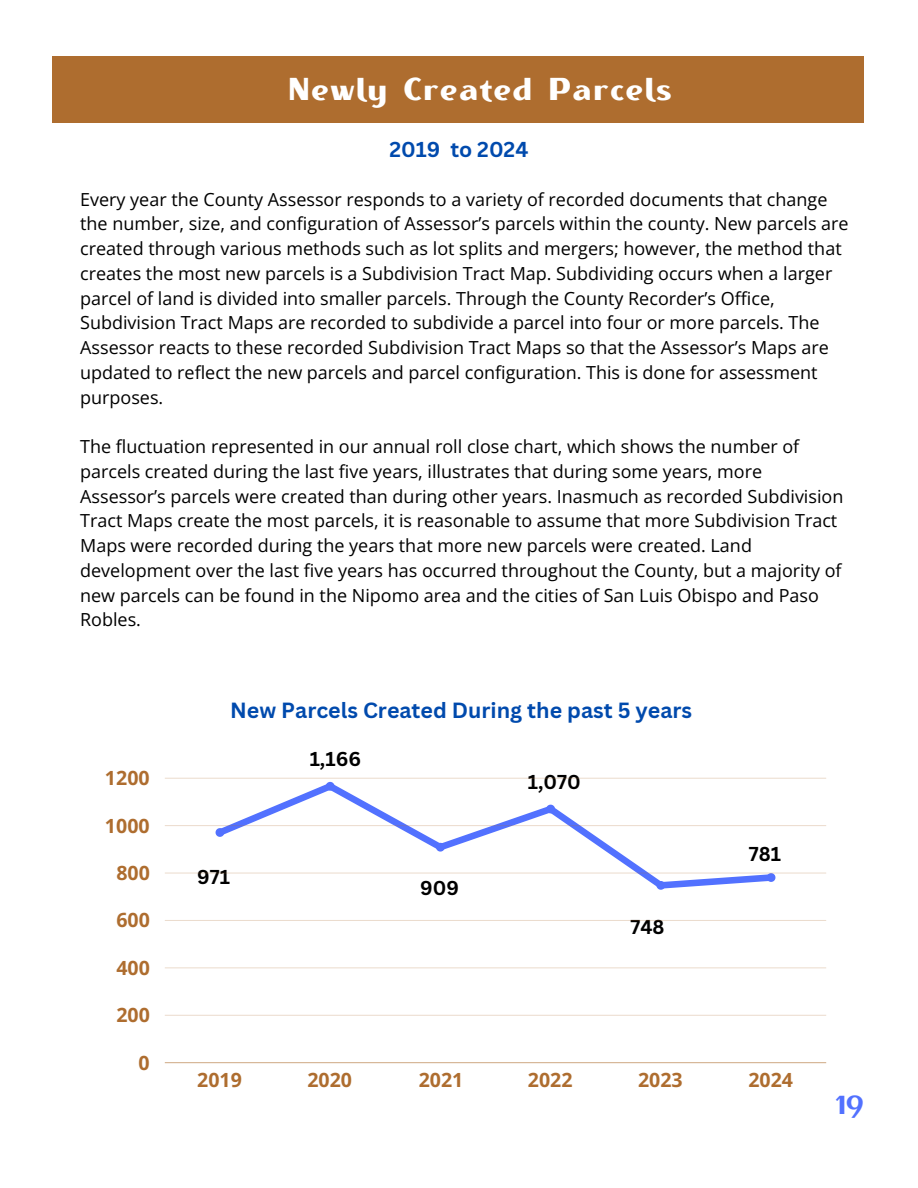
<style>
.page{position:relative;width:918px;height:1188px;background:#fff}
.page>*{position:absolute;margin:0;border:0;box-sizing:border-box;transform-origin:0 0}
.t1{font:700 31.5px "Ethna";letter-spacing:.06em;color:#fff}
.t2{font:31.5px "Ethna";color:#5271ff}
.t3{font:700 21.3px "Canva Sans";color:#004aad}
.t4{font:700 21px "Canva Sans";color:#004aad}
.t5{font:700 19.5px "Open Sans";color:#ae6d2f}
.t6{font:700 19.5px "Canva Sans";color:#000}
.t7{font:18px/24.8px "Open Sans";color:#000}
</style>
<div class="page">
<svg style="left:211px;top:777px;width:567px;height:113px"></svg>
<hr style="left:165px;top:1062px;width:661px;height:1px;background:#d7b899">
<hr style="left:165px;top:1015px;width:661px;height:1px;background:#efe2d7">
<hr style="left:165px;top:967px;width:661px;height:1px;background:#f2e8de">
<hr style="left:165px;top:920px;width:661px;height:1px;background:#ebdcce">
<hr style="left:165px;top:873px;width:661px;height:1px;background:#f4ebe3">
<hr style="left:165px;top:825px;width:661px;height:1px;background:#ae6d2f;opacity:.25">
<hr style="left:165px;top:778px;width:661px;height:1px;background:#f0e5da">
<div style="left:52px;top:57px;width:812px;height:66px;background:#ae6d2f"></div>
<p class="t1" style="left:288px;top:78px;width:385px">Newly Created Parcels</p>
<h1 class="t4" style="left:390px;top:134px;width:140px">2019 to 2024</h1>
<h2 class="t7" style="left:80px;top:186px;width:770px">Every year the County Assessor responds to a variety of recorded documents that change the number, size, and configuration of Assessor’s parcels within the county. New parcels are created through various methods such as lot splits and mergers; however, the method that creates the most new parcels is a Subdivision Tract Map. Subdividing occurs when a larger parcel of land is divided into smaller parcels. Through the County Recorder’s Office, Subdivision Tract Maps are recorded to subdivide a parcel into four or more parcels. The Assessor reacts to these recorded Subdivision Tract Maps so that the Assessor’s Maps are updated to reflect the new parcels and parcel configuration. This is done for assessment purposes.</h2>
<h2 class="t7" style="left:80px;top:434px;width:765px">The fluctuation represented in our annual roll close chart, which shows the number of parcels created during the last five years, illustrates that during some years, more Assessor’s parcels were created than during other years. Inasmuch as recorded Subdivision Tract Maps create the most parcels, it is reasonable to assume that more Subdivision Tract Maps were recorded during the years that more new parcels were created. Land development over the last five years has occurred throughout the County, but a majority of new parcels can be found in the Nipomo area and the cities of San Luis Obispo and Paso Robles.</h2>
<p class="t5" style="left:105px;top:764px;width:46px">1200</p>
<p class="t5" style="left:105px;top:812px;width:46px">1000</p>
<p class="t5" style="left:116px;top:859px;width:35px">800</p>
<p class="t5" style="left:116px;top:907px;width:35px">600</p>
<p class="t5" style="left:116px;top:954px;width:35px">400</p>
<p class="t5" style="left:116px;top:1001px;width:35px">200</p>
<p class="t5" style="left:139px;top:1049px;width:13px">0</p>
<h2 class="t3" style="left:230px;top:695px;width:464px">New Parcels Created During the past 5 years</h2>
<p class="t6" style="left:197px;top:863px;width:34px">971</p>
<p class="t6" style="left:310px;top:746px;width:53px">1,166</p>
<h2 class="t6" style="left:420px;top:874px;width:40px">909</h2>
<h2 class="t6" style="left:528px;top:769px;width:54px">1,070</h2>
<h2 class="t6" style="left:631px;top:913px;width:36px">748</h2>
<h2 class="t6" style="left:749px;top:840px;width:34px">781</h2>
<p class="t5" style="left:197px;top:1066px;width:46px">2019</p>
<p class="t5" style="left:307px;top:1066px;width:46px">2020</p>
<p class="t5" style="left:419px;top:1066px;width:46px">2021</p>
<p class="t5" style="left:528px;top:1066px;width:46px">2022</p>
<p class="t5" style="left:638px;top:1066px;width:46px">2023</p>
<p class="t5" style="left:748px;top:1066px;width:46px">2024</p>
<h2 class="t2" style="left:837px;top:1092px;width:28px">19</h2>
</div>
